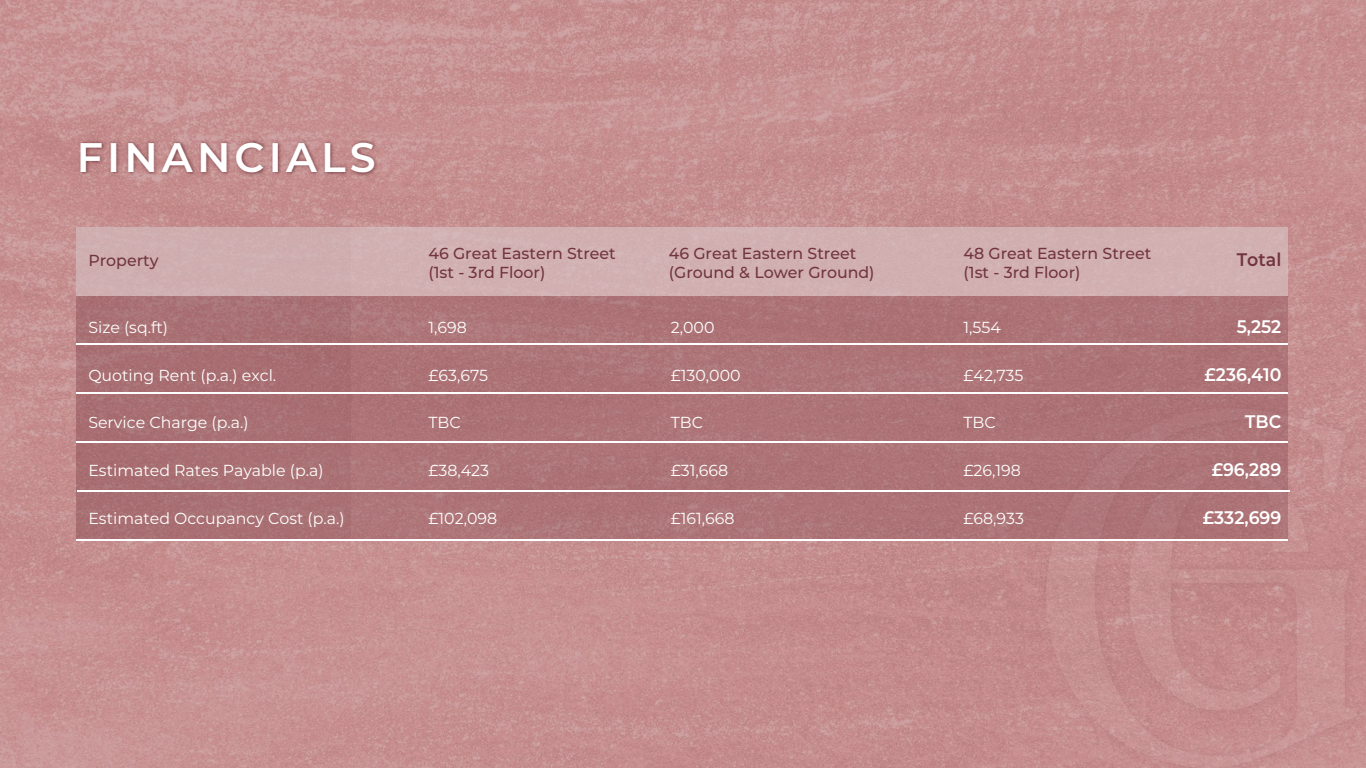
<style>
.page{position:relative;width:1366px;height:768px;background:#c49191}
.page>*{position:absolute;margin:0;border:0;box-sizing:border-box;transform-origin:0 0}
.t1{font:600 41.3px "Montserrat";letter-spacing:.1em;color:#fff}
.t2{font:600 18.2px "Montserrat";color:#fff;scale:.95 1}
.t3{font:600 18.2px "Montserrat";color:#72353e;scale:.95 1}
.t4{font:16px "Montserrat";color:#fff}
.t5{font:500 16px/18.9px "Montserrat";color:#72353e}
</style>
<div class="page">
<svg style="left:1042px;top:408px;width:315px;height:360px"></svg>
<div style="left:351px;top:228px;width:937px;height:311px;background:#ad7477"></div>
<div style="left:77px;top:228px;width:274px;height:311px;background:#a97074"></div>
<div style="left:76px;top:228px;width:1212px;height:68px;background:#d1afb1"></div>
<hr style="left:77px;top:392px;width:1211px;height:2px;background:#fff">
<hr style="left:77px;top:343px;width:1211px;height:2px;background:#fff">
<hr style="left:77px;top:441px;width:1211px;height:1px;background:#fff">
<hr style="left:77px;top:490px;width:1213px;height:1px;background:#fff">
<hr style="left:77px;top:539px;width:1211px;height:1px;background:#fff">
<img style="left:71px;top:132px;width:312px;height:59px">
<h1 class="t1" style="left:77px;top:128px;width:301px">FINANCIALS</h1>
<p class="t5" style="left:88px;top:251px;width:72px">Property</p>
<p class="t4" style="left:88px;top:316px;width:81px">Size (sq.ft)</p>
<p class="t4" style="left:88px;top:364px;width:189px">Quoting Rent (p.a.) excl.</p>
<p class="t4" style="left:88px;top:412px;width:162px">Service Charge (p.a.)</p>
<p class="t4" style="left:88px;top:460px;width:237px">Estimated Rates Payable (p.a)</p>
<p class="t4" style="left:88px;top:507px;width:258px">Estimated Occupancy Cost (p.a.)</p>
<p class="t5" style="left:429px;top:244px;width:189px">46 Great Eastern Street (1st - 3rd Floor)</p>
<p class="t4" style="left:429px;top:316px;width:40px">1,698</p>
<p class="t4" style="left:429px;top:364px;width:61px">£63,675</p>
<p class="t5" style="left:669px;top:244px;width:207px">46 Great Eastern Street (Ground &amp; Lower Ground)</p>
<p class="t4" style="left:671px;top:316px;width:45px">2,000</p>
<p class="t4" style="left:671px;top:364px;width:71px">£130,000</p>
<p class="t5" style="left:964px;top:244px;width:189px">48 Great Eastern Street (1st - 3rd Floor)</p>
<p class="t4" style="left:964px;top:316px;width:39px">1,554</p>
<p class="t4" style="left:964px;top:364px;width:61px">£42,735</p>
<p class="t3" style="left:1237px;top:247px;width:48px">Total</p>
<p class="t2" style="left:1237px;top:314px;width:49px">5,252</p>
<p class="t2" style="left:1205px;top:361px;width:82px">£236,410</p>
<p class="t4" style="left:671px;top:412px;width:34px">TBC</p>
<p class="t2" style="left:1245px;top:409px;width:40px">TBC</p>
<p class="t4" style="left:429px;top:412px;width:34px">TBC</p>
<p class="t4" style="left:964px;top:412px;width:34px">TBC</p>
<p class="t4" style="left:429px;top:460px;width:62px">£38,423</p>
<p class="t4" style="left:429px;top:507px;width:70px">£102,098</p>
<p class="t4" style="left:671px;top:460px;width:59px">£31,668</p>
<p class="t4" style="left:671px;top:507px;width:65px">£161,668</p>
<p class="t4" style="left:964px;top:460px;width:59px">£26,198</p>
<p class="t4" style="left:964px;top:507px;width:62px">£68,933</p>
<p class="t2" style="left:1212px;top:457px;width:75px">£96,289</p>
<p class="t2" style="left:1203px;top:505px;width:84px">£332,699</p>
</div>
